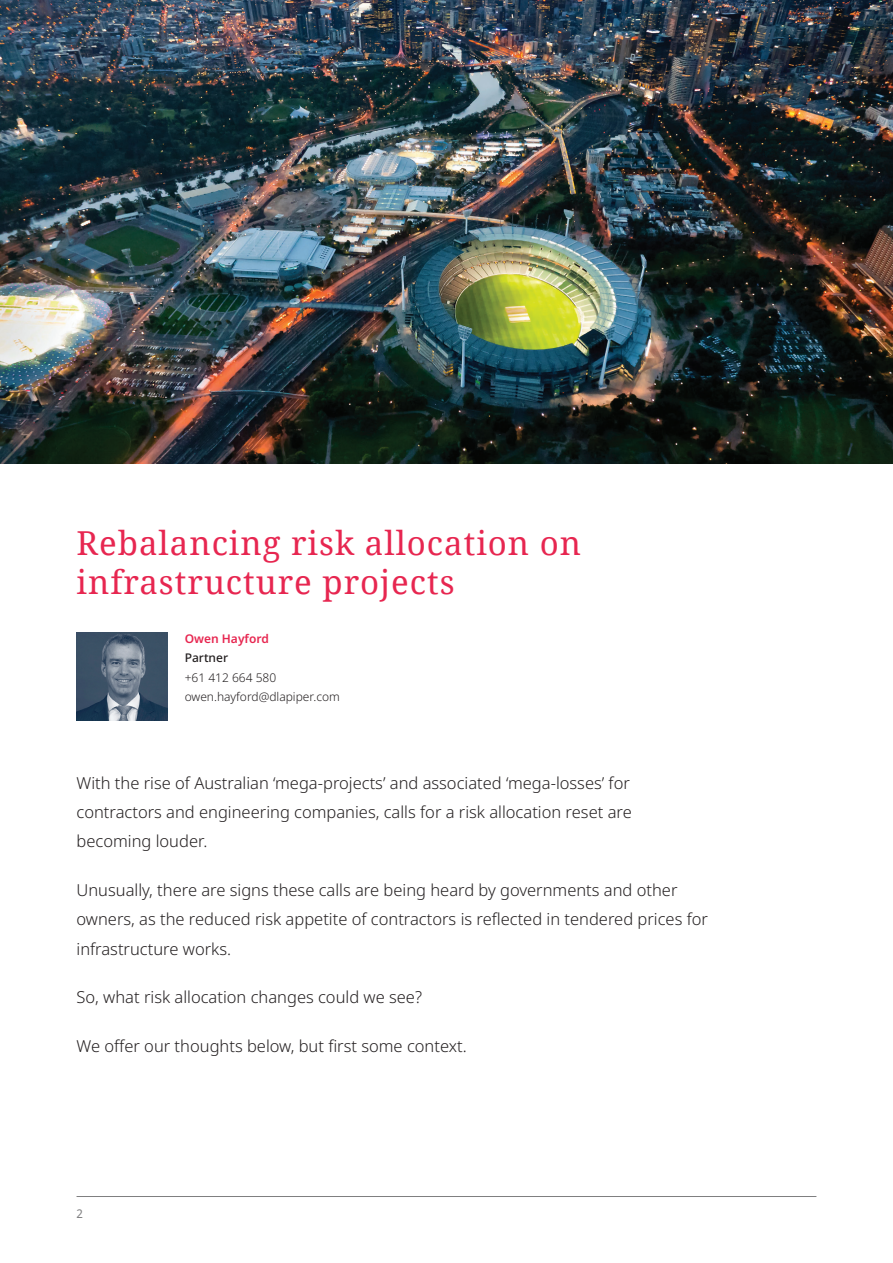
<style>
.page{position:relative;width:893px;height:1263px;background:#fff}
.page>*{position:absolute;margin:0;border:0;box-sizing:border-box;transform-origin:0 0}
.t1{font:33px/39px "Noto Serif";letter-spacing:.03em;color:#e72650}
.Introduction_Text{font:300 16.5px/29.2px "Noto Sans";color:#231f20;text-align:justify}
.Contact_Details{font:300 12px "Noto Sans";color:#231f20}
.Contact_name{font:600 12px "Noto Sans";color:#e72650}
.Contact_job_title{font:500 12px "Noto Sans";color:#231f20}
.t2{font:12px "Noto Sans";color:#7f7f80}
</style>
<div class="page">
<hr style="left:77px;top:1196px;width:739px;height:1px;background:#7f7f80">
<img style="left:77px;top:633px;width:91px;height:88px">
<img style="left:0;top:0;width:893px;height:463px">
<p class="t1" style="left:77px;top:522px;width:506px">Rebalancing risk allocation on infrastructure projects</p>
<p class="Contact_name" style="left:185px;top:630px;width:86px">Owen Hayford</p>
<p class="Contact_job_title" style="left:185px;top:649px;width:45px">Partner</p>
<p class="Contact_Details" style="left:185px;top:669px;width:93px">+61 412 664 580</p>
<p class="Contact_Details" style="left:185px;top:688px;width:157px">owen.hayford@dlapiper.com</p>
<p class="Introduction_Text" style="left:77px;top:769px;width:557px">With the rise of Australian ‘mega-projects’ and associated ‘mega-losses’ for contractors and engineering companies, calls for a risk allocation reset are becoming louder.</p>
<p class="Introduction_Text" style="left:77px;top:876px;width:633px;text-align:left">Unusually, there are signs these calls are being heard by governments and other owners, as the reduced risk appetite of contractors is reflected in tendered prices for infrastructure works.</p>
<p class="Introduction_Text" style="left:77px;top:983px;width:347px">So, what risk allocation changes could we see?</p>
<p class="Introduction_Text" style="left:77px;top:1032px;width:392px">We offer our thoughts below, but first some context.</p>
<p class="t2" style="left:77px;top:1205px;width:8px">2</p>
</div>
